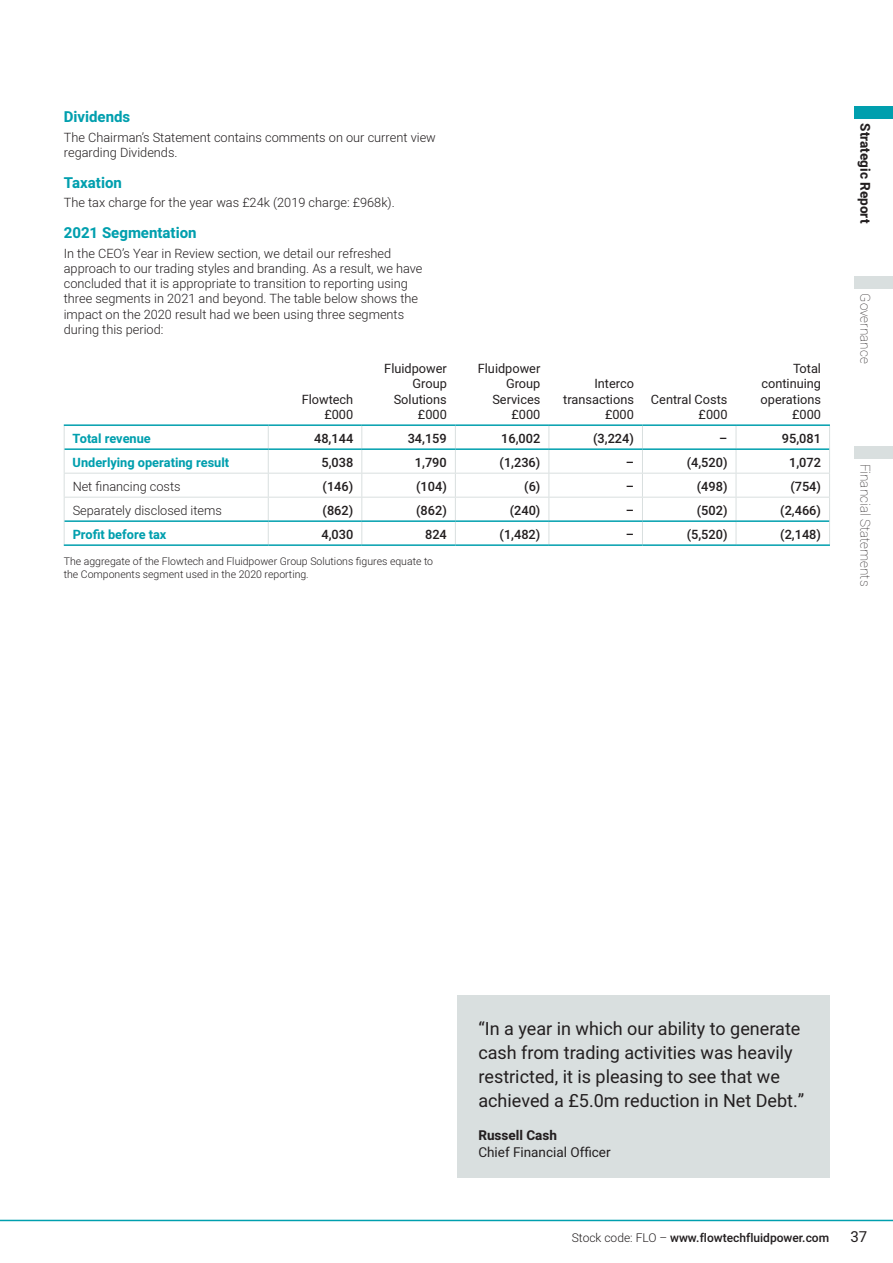
<style>
.page{position:relative;width:893px;height:1263px;background:#fff}
.page>*{position:absolute;margin:0;border:0;box-sizing:border-box;transform-origin:0 0}
.t1{font:18px/24px "Heebo";color:#231f20}
.t2{font:700 15px "Heebo";color:#009fae}
.t3{font:15px "Heebo";color:#231f20}
.t4{font:100 13.5px "Heebo";color:#231f20}
.t5{font:700 13.5px "Heebo";color:#231f20}
.t6{font:13.5px "Heebo";color:#231f20}
.t7{font:300 12.75px/15.3px "Heebo";color:#231f20}
.t8{font:500 12.75px "Heebo";color:#231f20}
.t9{font:12.75px/15.3px "Heebo";color:#231f20;text-align:right}
.t10{font:700 12.75px "Heebo";color:#009fae}
.t11{font:500 12px "Heebo";color:#231f20}
.t12{font:300 10.5px/12.6px "Heebo";color:#231f20}
.s1{font-weight:300}
</style>
<div class="page">
<div style="left:855px;top:106px;width:38px;height:13px;background:#009fae"></div>
<div style="left:855px;top:276px;width:38px;height:13px;background:#d9dfdf"></div>
<div style="left:855px;top:446px;width:38px;height:13px;background:#d9dfdf"></div>
<hr style="left:0;top:1220px;width:893px;height:1px;background:#009fae">
<div style="left:457px;top:995px;width:372px;height:183px;background:#d9dfdf"></div>
<svg style="left:64px;top:426px;width:1px;height:118px"></svg>
<svg style="left:268px;top:426px;width:1px;height:118px"></svg>
<svg style="left:361px;top:426px;width:1px;height:118px"></svg>
<svg style="left:455px;top:426px;width:1px;height:118px"></svg>
<svg style="left:549px;top:426px;width:1px;height:118px"></svg>
<svg style="left:642px;top:426px;width:1px;height:118px"></svg>
<svg style="left:736px;top:426px;width:1px;height:118px"></svg>
<svg style="left:829px;top:426px;width:1px;height:118px"></svg>
<hr style="left:64px;top:473px;width:204px;height:1px;background:#d9dfdf">
<hr style="left:268px;top:473px;width:94px;height:1px;background:#d9dfdf">
<hr style="left:362px;top:473px;width:93px;height:1px;background:#d9dfdf">
<hr style="left:455px;top:473px;width:94px;height:1px;background:#d9dfdf">
<hr style="left:549px;top:473px;width:93px;height:1px;background:#d9dfdf">
<hr style="left:642px;top:473px;width:94px;height:1px;background:#d9dfdf">
<hr style="left:736px;top:473px;width:94px;height:1px;background:#d9dfdf">
<hr style="left:64px;top:497px;width:204px;height:1px;background:#d9dfdf">
<hr style="left:268px;top:497px;width:94px;height:1px;background:#d9dfdf">
<hr style="left:362px;top:497px;width:93px;height:1px;background:#d9dfdf">
<hr style="left:455px;top:497px;width:94px;height:1px;background:#d9dfdf">
<hr style="left:549px;top:497px;width:93px;height:1px;background:#d9dfdf">
<hr style="left:642px;top:497px;width:94px;height:1px;background:#d9dfdf">
<hr style="left:736px;top:497px;width:94px;height:1px;background:#d9dfdf">
<hr style="left:64px;top:424px;width:204px;height:2px;background:#009fae">
<hr style="left:268px;top:424px;width:94px;height:2px;background:#009fae">
<hr style="left:362px;top:424px;width:93px;height:2px;background:#009fae">
<hr style="left:455px;top:424px;width:94px;height:2px;background:#009fae">
<hr style="left:549px;top:424px;width:93px;height:2px;background:#009fae">
<hr style="left:642px;top:424px;width:94px;height:2px;background:#009fae">
<hr style="left:736px;top:424px;width:94px;height:2px;background:#009fae">
<hr style="left:65px;top:448px;width:203px;height:2px;background:#009fae">
<hr style="left:268px;top:448px;width:94px;height:2px;background:#009fae">
<hr style="left:362px;top:448px;width:93px;height:2px;background:#009fae">
<hr style="left:455px;top:448px;width:94px;height:2px;background:#009fae">
<hr style="left:549px;top:448px;width:93px;height:2px;background:#009fae">
<hr style="left:642px;top:448px;width:94px;height:2px;background:#009fae">
<hr style="left:736px;top:448px;width:93px;height:2px;background:#009fae">
<hr style="left:65px;top:520px;width:203px;height:2px;background:#009fae">
<hr style="left:268px;top:520px;width:94px;height:2px;background:#009fae">
<hr style="left:362px;top:520px;width:93px;height:2px;background:#009fae">
<hr style="left:455px;top:520px;width:94px;height:2px;background:#009fae">
<hr style="left:549px;top:520px;width:93px;height:2px;background:#009fae">
<hr style="left:642px;top:520px;width:94px;height:2px;background:#009fae">
<hr style="left:736px;top:520px;width:93px;height:2px;background:#009fae">
<hr style="left:64px;top:544px;width:204px;height:2px;background:#009fae">
<hr style="left:268px;top:544px;width:94px;height:2px;background:#009fae">
<hr style="left:362px;top:544px;width:93px;height:2px;background:#009fae">
<hr style="left:455px;top:544px;width:94px;height:2px;background:#009fae">
<hr style="left:549px;top:544px;width:93px;height:2px;background:#009fae">
<hr style="left:642px;top:544px;width:94px;height:2px;background:#009fae">
<hr style="left:736px;top:544px;width:94px;height:2px;background:#009fae">
<p class="t2" style="left:64px;top:106px;width:68px">Dividends</p>
<p class="t7" style="left:64px;top:129px;width:374px">The Chairman’s Statement contains comments on our current view regarding Dividends.</p>
<p class="t2" style="left:64px;top:172px;width:60px">Taxation</p>
<p class="t7" style="left:64px;top:195px;width:332px">The tax charge for the year was £24k (2019 charge: £968k).</p>
<p class="t2" style="left:64px;top:222px;width:134px">2021 Segmentation</p>
<p class="t7" style="left:64px;top:245px;width:360px">In the CEO’s Year in Review section, we detail our refreshed approach to our trading styles and branding. As a result, we have concluded that it is appropriate to transition to reporting using three segments in 2021 and beyond. The table below shows the impact on the 2020 result had we been using three segments during this period:</p>
<p class="t9" style="left:302px;top:391px;width:53px">Flowtech £000</p>
<p class="t9" style="left:384px;top:361px;width:64px">Fluidpower<br>Group<br>Solutions £000</p>
<p class="t9" style="left:478px;top:361px;width:64px">Fluidpower<br>Group<br>Services £000</p>
<p class="t9" style="left:563px;top:376px;width:72px">Interco transactions £000</p>
<p class="t9" style="left:651px;top:391px;width:78px">Central Costs £000</p>
<p class="t9" style="left:761px;top:361px;width:62px">Total continuing operations £000</p>
<p class="t10" style="left:73px;top:429px;width:80px">Total revenue</p>
<p class="t8" style="left:314px;top:429px;width:41px">48,144</p>
<p class="t8" style="left:408px;top:429px;width:41px">34,159</p>
<p class="t8" style="left:501px;top:429px;width:41px">16,002</p>
<p class="t8" style="left:593px;top:429px;width:42px">(3,224)</p>
<p class="t8" style="left:719px;top:429px;width:10px">–</p>
<p class="t8" style="left:782px;top:429px;width:41px">95,081</p>
<p class="t10" style="left:73px;top:453px;width:158px">Underlying operating result</p>
<p class="t8" style="left:321px;top:453px;width:33px">5,038</p>
<p class="t8" style="left:415px;top:453px;width:33px">1,790</p>
<p class="t8" style="left:500px;top:453px;width:42px">(1,236)</p>
<p class="t8" style="left:626px;top:453px;width:10px">–</p>
<p class="t8" style="left:687px;top:453px;width:42px">(4,520)</p>
<p class="t8" style="left:789px;top:453px;width:33px">1,072</p>
<p class="t7" style="left:73px;top:478px;width:109px">Net financing costs</p>
<p class="t8" style="left:323px;top:477px;width:32px">(146)</p>
<p class="t8" style="left:416px;top:477px;width:32px">(104)</p>
<p class="t8" style="left:524px;top:477px;width:18px">(6)</p>
<p class="t8" style="left:626px;top:477px;width:10px">–</p>
<p class="t8" style="left:697px;top:477px;width:32px">(498)</p>
<p class="t8" style="left:790px;top:477px;width:32px">(754)</p>
<p class="t7" style="left:73px;top:502px;width:151px">Separately disclosed items</p>
<p class="t8" style="left:323px;top:501px;width:32px">(862)</p>
<p class="t8" style="left:416px;top:501px;width:32px">(862)</p>
<p class="t8" style="left:510px;top:501px;width:32px">(240)</p>
<p class="t8" style="left:626px;top:501px;width:10px">–</p>
<p class="t8" style="left:697px;top:501px;width:32px">(502)</p>
<p class="t8" style="left:780px;top:501px;width:42px">(2,466)</p>
<p class="t10" style="left:73px;top:525px;width:95px">Profit before tax</p>
<p class="t8" style="left:321px;top:525px;width:33px">4,030</p>
<p class="t8" style="left:425px;top:525px;width:23px">824</p>
<p class="t8" style="left:500px;top:525px;width:42px">(1,482)</p>
<p class="t8" style="left:626px;top:525px;width:10px">–</p>
<p class="t8" style="left:687px;top:525px;width:42px">(5,520)</p>
<p class="t8" style="left:780px;top:525px;width:42px">(2,148)</p>
<p class="t12" style="left:64px;top:555px;width:371px">The aggregate of the Flowtech and Fluidpower Group Solutions figures equate to the Components segment used in the 2020 reporting.</p>
<p class="t5" style="left:874px;top:123px;width:101px;rotate:90deg">Strategic Report</p>
<p class="t4" style="left:874px;top:293px;width:71px;rotate:90deg">Governance</p>
<p class="t4" style="left:874px;top:463px;width:124px;rotate:90deg">Financial Statements</p>
<h1 class="t1" style="left:478px;top:1017px;width:327px">“In a year in which our ability to generate cash from trading activities was heavily restricted, it is pleasing to see that we achieved a £5.0m reduction in Net Debt.”</h1>
<p class="t5" style="left:478px;top:1126px;width:80px">Russell Cash</p>
<p class="t6" style="left:478px;top:1142px;width:134px">Chief Financial Officer</p>
<p class="t11" style="left:572px;top:1229px;width:259px"><span class="s1">Stock code: FLO –</span> www.flowtechfluidpower.com</p>
<p class="t3" style="left:850px;top:1226px;width:18px">37</p>
</div>
